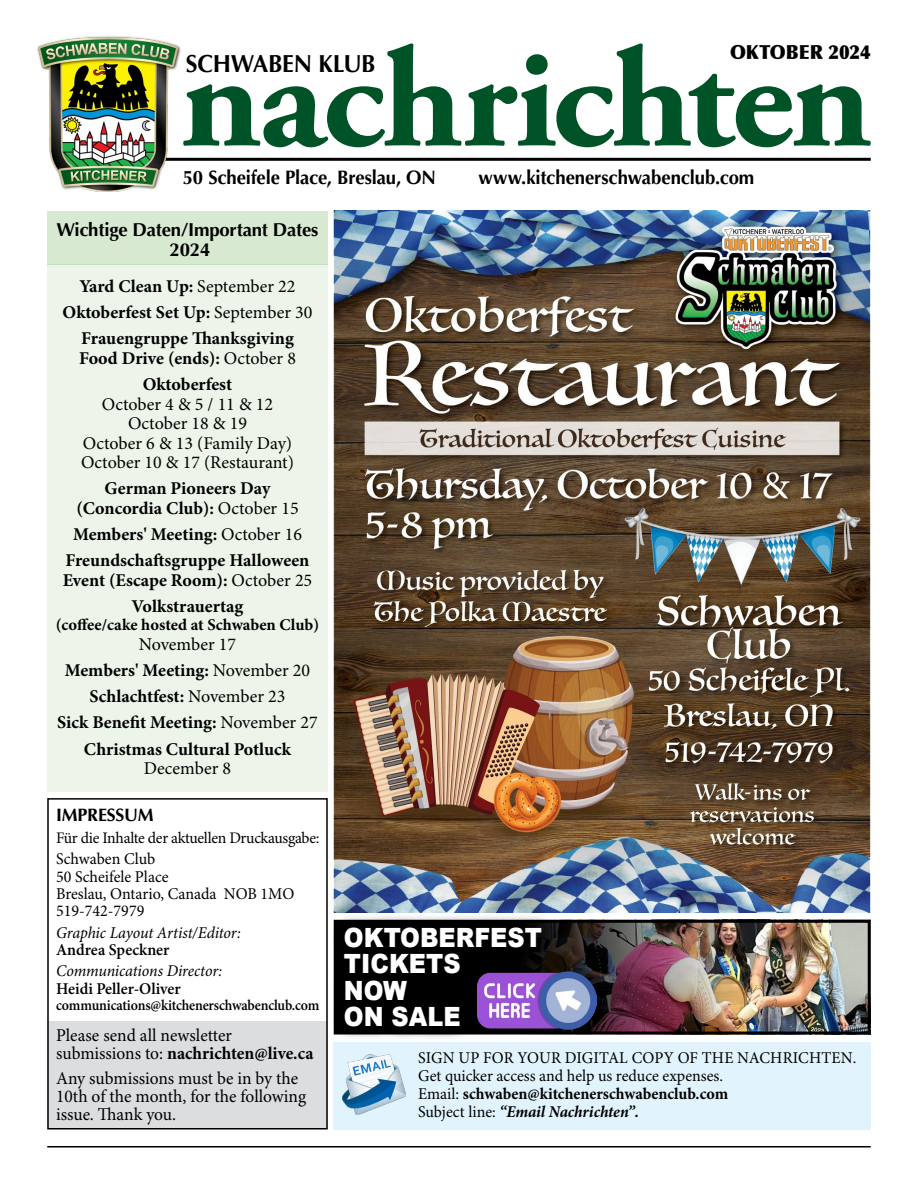
<style>
.page{position:relative;width:918px;height:1188px;background:#fff}
.page>*{position:absolute;margin:0;border:0;box-sizing:border-box;transform-origin:0 0}
.t1{font:700 142.5px "Adobe Garamond Pro";letter-spacing:-.02em;color:#005327;scale:1.05 1}
.t2{font:900 26.55px/26.5px "Arial";color:#fff;scale:.9 1}
.t3{font:700 24.75px "Optima";letter-spacing:-.015em;color:#000;scale:.95 1}
.t4{font:700 19.5px "Optima";letter-spacing:-.01em;color:#000;scale:.95 1}
.t5{font:900 19.5px "Optima";color:#000;scale:.92 1}
.t6{font:700 18.75px/19.5px "Optima";letter-spacing:-.01em;color:#000;text-align:center}
.t7{font:700 18px/26.2px "Minion Pro";color:#000;text-align:center}
.t8{font:18px/18px "Minion Pro";color:#000}
.t9{font:700 18px "Optima";letter-spacing:-.01em;color:#000}
.t10{font:16.5px/18px "Minion Pro";color:#000}
.t11{font:italic 16.5px "Minion Pro";letter-spacing:-.01em;color:#000}
.t12{font:700 16.5px "Minion Pro";color:#000}
.t13{font:600 16.5px "Minion Pro";letter-spacing:-.005em;color:#000}
.t14{font:16.2px "Minion Pro";letter-spacing:-.02em;color:#000}
.t15{font:600 15px "Minion Pro";letter-spacing:-.015em;color:#000;scale:.93 1}
.s1{font-weight:400}
.s2{font-weight:700}
.s3{font-weight:700;font-style:italic}
</style>
<div class="page">
<hr style="left:104px;top:158px;width:767px;height:3px;background:#000">
<hr style="left:47px;top:1146px;width:824px;height:2px;background:#000">
<img style="left:37px;top:36px;width:145px;height:155px">
<div style="left:47px;top:1022px;width:281px;height:108px;background:#dcddde"></div>
<div style="left:47px;top:265px;width:281px;height:527px;background:#edf5eb"></div>
<div style="left:47px;top:211px;width:281px;height:54px;background:#d8e9d2"></div>
<div style="left:47px;top:798px;width:281px;height:332px;border:2px solid #000"></div>
<div style="left:334px;top:1042px;width:537px;height:88px;background:#e1f4fd"></div>
<img style="left:342px;top:1054px;width:63px;height:60px">
<img style="left:334px;top:211px;width:537px;height:702px">
<img style="left:556px;top:924px;width:311px;height:107px">
<div style="left:334px;top:920px;width:537px;height:115px;border:3px solid #000"></div>
<div style="left:330px;top:913px;width:226px;height:128px;background:#000;opacity:.95"></div>
<img style="left:477px;top:968px;width:120px;height:65px">
<h1 class="t1" style="left:180px;top:17px;width:661px">nachrichten</h1>
<p class="t5" style="left:730px;top:40px;width:154px">OKTOBER 2024</p>
<h3 class="t3" style="left:186px;top:49px;width:201px">SCHWABEN KLUB</h3>
<p class="t4" style="left:183px;top:166px;width:268px">50 Scheifele Place, Breslau, ON</p>
<p class="t4" style="left:478px;top:166px;width:292px">www.kitchenerschwabenclub.com</p>
<p class="t6" style="left:56px;top:221px;width:264px">Wichtige Daten/Important Dates<br>2024</p>
<p class="t7" style="left:63px;top:274px;width:251px">Yard Clean Up: <span class="s1">September 22<br></span>Oktoberfest Set Up: <span class="s1">September 30<br></span>Frauengruppe Thanksgiving</p>
<p class="t7" style="left:79px;top:346px;width:218px">Food Drive (ends): <span class="s1">October 8<br></span>Oktoberfest</p>
<p class="t8" style="left:81px;top:395px;width:215px;line-height:19.5px;text-align:center">October 4 &amp; 5 / 11 &amp; 12<br>October 18 &amp; 19<br>October 6 &amp; 13 (Family Day)<br>October 10 &amp; 17 (Restaurant)</p>
<p class="t7" style="left:76px;top:480px;width:224px;line-height:19.5px">German Pioneers Day (Concordia Club): <span class="s1">October 15</span></p>
<p class="t7" style="left:66px;top:522px;width:245px">Members' Meeting: <span class="s1">October 16<br></span>Freundschaftsgruppe Halloween</p>
<p class="t7" style="left:63px;top:568px;width:251px">Event (Escape Room): <span class="s1">October 25<br></span>Volkstrauertag</p>
<p class="t12" style="left:56px;top:615px;width:265px">(coffee/cake hosted at Schwaben Club)</p>
<p class="t7" style="left:57px;top:631px;width:262px"><span class="s1">November 17<br></span>Members' Meeting: <span class="s1">November 20<br></span>Schlachtfest: <span class="s1">November 23<br></span>Sick Benefit Meeting: <span class="s1">November 27<br></span>Christmas Cultural Potluck</p>
<p class="t8" style="left:144px;top:760px;width:89px">December 8</p>
<p class="t9" style="left:56px;top:805px;width:99px">IMPRESSUM</p>
<p class="t14" style="left:56px;top:828px;width:265px">Für die Inhalte der aktuellen Druckausgabe:</p>
<p class="t10" style="left:56px;top:851px;width:240px;line-height:17.2px">Schwaben Club<br>50 Scheifele Place<br>Breslau, Ontario, Canada NOB 1MO<br>519-742-7979</p>
<p class="t11" style="left:56px;top:922px;width:186px">Graphic Layout Artist/Editor:</p>
<p class="t13" style="left:56px;top:940px;width:115px">Andrea Speckner</p>
<p class="t11" style="left:56px;top:961px;width:168px">Communications Director:</p>
<p class="t13" style="left:56px;top:979px;width:126px">Heidi Peller-Oliver</p>
<p class="t15" style="left:56px;top:996px;width:285px">communications@kitchenerschwabenclub.com</p>
<p class="t8" style="left:56px;top:1027px;width:259px">Please send all newsletter submissions to: <span class="s2">nachrichten@live.ca</span></p>
<p class="t8" style="left:56px;top:1070px;width:252px">Any submissions must be in by the<br>10th of the month, for the following issue. Thank you.</p>
<h2 class="t2" style="left:344px;top:923px;width:222px">OKTOBERFEST<br>TICKETS<br>NOW<br>ON SALE</h2>
<p class="t10" style="left:418px;top:1049px;width:440px">SIGN UP FOR YOUR DIGITAL COPY OF THE NACHRICHTEN.<br>Get quicker access and help us reduce expenses.<br>Email: <span class="s2">schwaben@kitchenerschwabenclub.com<br></span>Subject line: <span class="s3">“Email Nachrichten”.</span></p>
</div>
